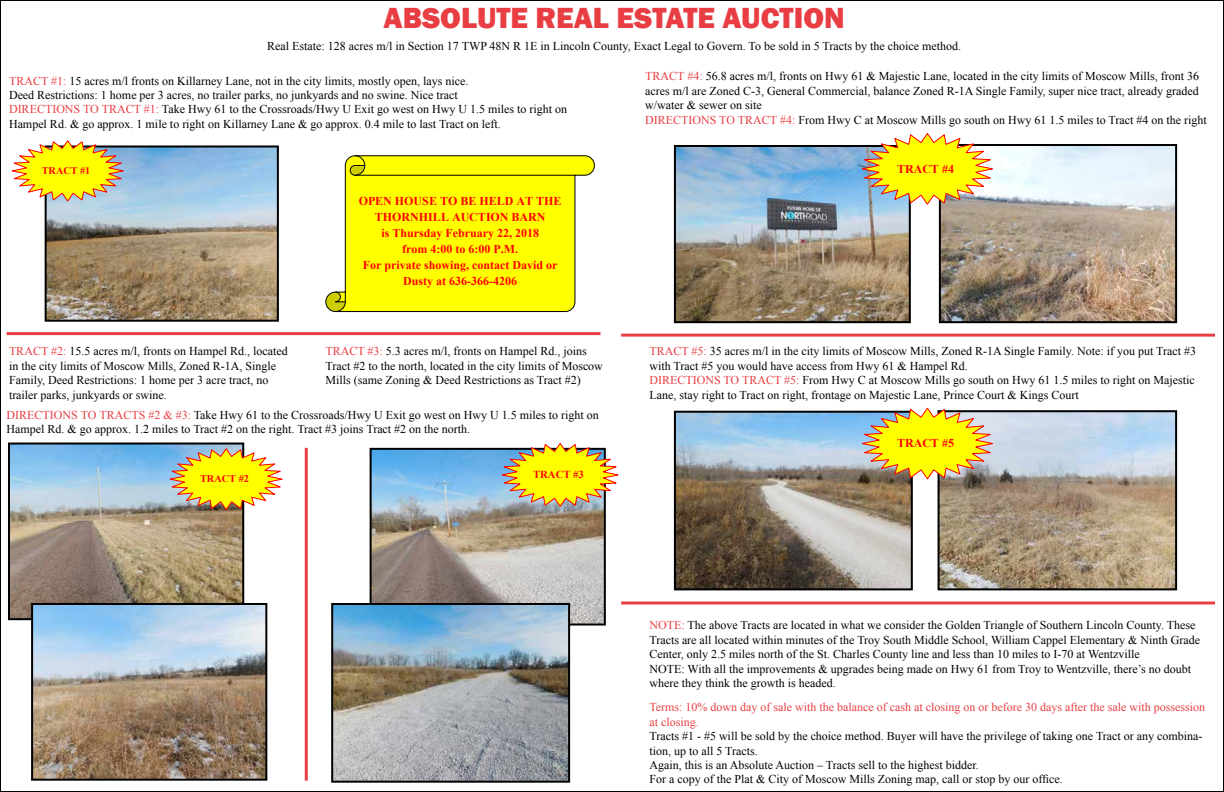
<style>
.page{position:relative;width:1224px;height:792px;background:#fff}
.page>*{position:absolute;margin:0;border:0;box-sizing:border-box;transform-origin:0 0}
.t1{font:800 30px "Franklin Gothic";color:#e83e43}
.t2{font:12px/14.4px "Times New Roman";color:#000}
.t3{font:700 12px/15.9px "Times New Roman";color:#f00;text-align:center}
.t4{font:12px/14.4px "Times New Roman";color:#e83e43}
.t5{font:700 10.7px "Times New Roman";color:#f00}
.t6{font:700 10.3px "Times New Roman";color:#f00}
.t7{font:700 10.2px "Times New Roman";color:#f00}
.s1{color:#e83e43}
</style>
<div class="page">
<img style="left:0;top:0;width:1224px;height:792px">
<h1 class="t1" style="left:384px;top:-1px;width:462px">ABSOLUTE REAL ESTATE AUCTION</h1>
<p class="t2" style="left:267px;top:39px;width:695px">Real Estate: 128 acres m/l in Section 17 TWP 48N R 1E in Lincoln County, Exact Legal to Govern. To be sold in 5 Tracts by the choice method.</p>
<p class="t2" style="left:9px;top:73px;width:560px"><span class="s1">TRACT #1:</span> 15 acres m/l fronts on Killarney Lane, not in the city limits, mostly open, lays nice.<br>Deed Restrictions: 1 home per 3 acres, no trailer parks, no junkyards and no swine. Nice tract<br><span class="s1">DIRECTIONS TO TRACT #1:</span> Take Hwy 61 to the Crossroads/Hwy U Exit go west on Hwy U 1.5 miles to right on Hampel Rd. &amp; go approx. 1 mile to right on Killarney Lane &amp; go approx. 0.4 mile to last Tract on left.</p>
<p class="t2" style="left:645px;top:69px;width:563px"><span class="s1">TRACT #4:</span> 56.8 acres m/l, fronts on Hwy 61 &amp; Majestic Lane, located in the city limits of Moscow Mills, front 36 acres m/l are Zoned C-3, General Commercial, balance Zoned R-1A Single Family, super nice tract, already graded w/water &amp; sewer on site<br><span class="s1">DIRECTIONS TO TRACT #4:</span> From Hwy C at Moscow Mills go south on Hwy 61 1.5 miles to Tract #4 on the right</p>
<p class="t7" style="left:42px;top:164px;width:50px">TRACT #1</p>
<p class="t3" style="left:359px;top:193px;width:204px">OPEN HOUSE TO BE HELD AT THE<br>THORNHILL AUCTION BARN<br>is Thursday February 22, 2018<br>from 4:00 to 6:00 P.M.<br>For private showing, contact David or<br>Dusty at 636-366-4206</p>
<p class="t2" style="left:9px;top:344px;width:280px"><span class="s1">TRACT #2:</span> 15.5 acres m/l, fronts on Hampel Rd., located in the city limits of Moscow Mills, Zoned R-1A, Single Family, Deed Restrictions: 1 home per 3 acre tract, no trailer parks, junkyards or swine.</p>
<p class="t2" style="left:325px;top:344px;width:279px"><span class="s1">TRACT #3:</span> 5.3 acres m/l, fronts on Hampel Rd., joins<br>Tract #2 to the north, located in the city limits of Moscow<br>Mills (same Zoning &amp; Deed Restrictions as Tract #2)</p>
<p class="t2" style="left:7px;top:408px;width:594px"><span class="s1">DIRECTIONS TO TRACTS #2 &amp; #3:</span> Take Hwy 61 to the Crossroads/Hwy U Exit go west on Hwy U 1.5 miles to right on<br>Hampel Rd. &amp; go approx. 1.2 miles to Tract #2 on the right. Tract #3 joins Tract #2 on the north.</p>
<p class="t6" style="left:200px;top:472px;width:51px">TRACT #2</p>
<p class="t5" style="left:533px;top:467px;width:52px">TRACT #3</p>
<p class="t3" style="left:897px;top:160px;width:58px">TRACT #4</p>
<p class="t2" style="left:649px;top:344px;width:548px"><span class="s1">TRACT #5:</span> 35 acres m/l in the city limits of Moscow Mills, Zoned R-1A Single Family. Note: if you put Tract #3 with Tract #5 you would have access from Hwy 61 &amp; Hampel Rd.<br><span class="s1">DIRECTIONS TO TRACT #5:</span> From Hwy C at Moscow Mills go south on Hwy 61 1.5 miles to right on Majestic Lane, stay right to Tract on right, frontage on Majestic Lane, Prince Court &amp; Kings Court</p>
<p class="t3" style="left:897px;top:435px;width:58px">TRACT #5</p>
<p class="t2" style="left:649px;top:618px;width:552px"><span class="s1">NOTE:</span> The above Tracts are located in what we consider the Golden Triangle of Southern Lincoln County. These Tracts are all located within minutes of the Troy South Middle School, William Cappel Elementary &amp; Ninth Grade Center, only 2.5 miles north of the St. Charles County line and less than 10 miles to I-70 at Wentzville<br>NOTE: With all the improvements &amp; upgrades being made on Hwy 61 from Troy to Wentzville, there’s no doubt where they think the growth is headed.</p>
<p class="t4" style="left:649px;top:700px;width:557px">Terms: 10% down day of sale with the balance of cash at closing on or before 30 days after the sale with possession at closing.</p>
<p class="t2" style="left:649px;top:729px;width:555px">Tracts #1 - #5 will be sold by the choice method. Buyer will have the privilege of taking one Tract or any combina&shy;tion, up to all 5 Tracts.<br>Again, this is an Absolute Auction – Tracts sell to the highest bidder.<br>For a copy of the Plat &amp; City of Moscow Mills Zoning map, call or stop by our office.</p>
</div>
